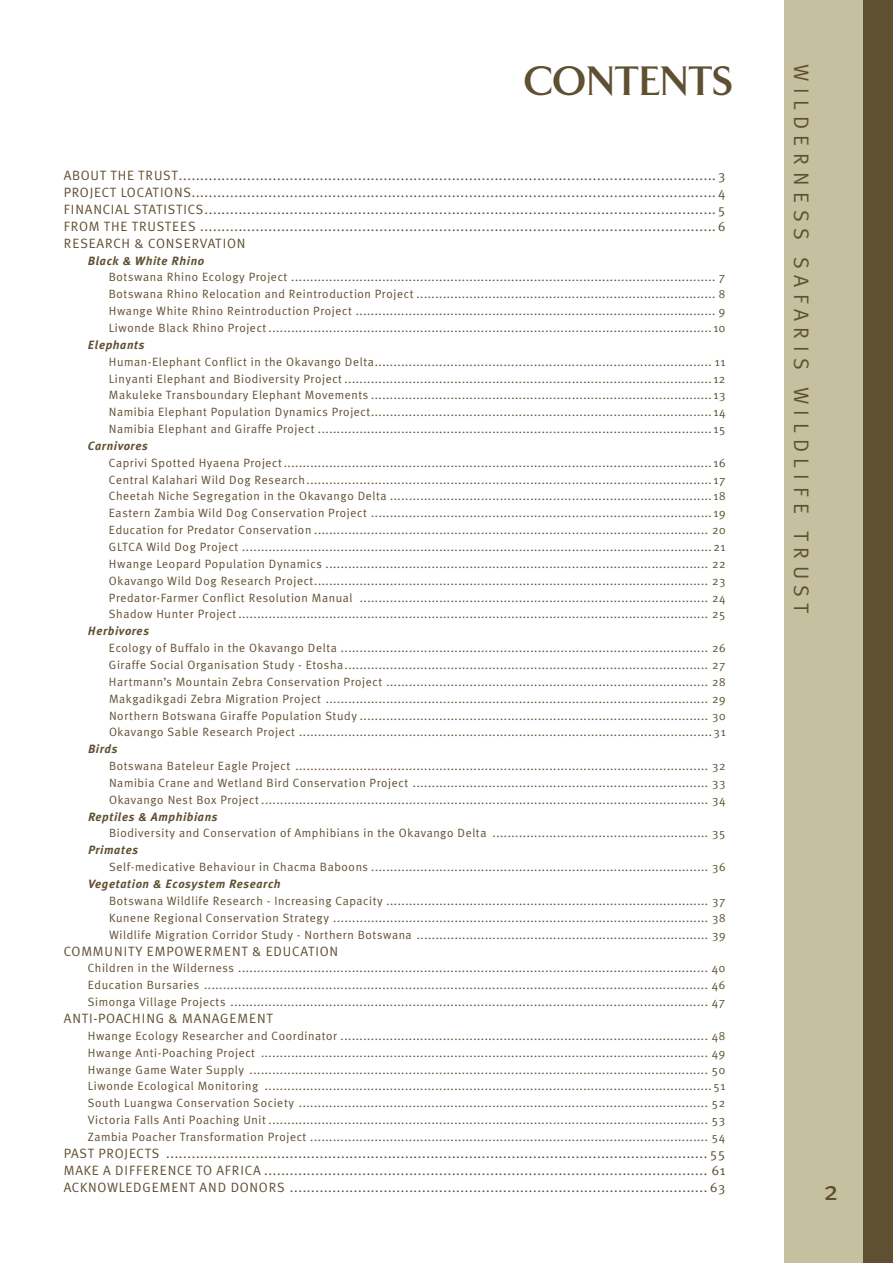
<style>
.page{position:relative;width:893px;height:1263px;background:#fff}
.page>*{position:absolute;margin:0;border:0;box-sizing:border-box;transform-origin:0 0}
.t1{font:700 42px "Arrow";letter-spacing:.025em;color:#605032}
.t2{font:27px "Meta Plus";color:#605032}
.t3{font:21px "Meta Plus Normal";letter-spacing:.31em;color:#605032}
.t4{font:13.5px/16.8px "Meta Plus Normal";letter-spacing:.05em;color:#605032;text-align:justify}
.t5{font:12px/16.8px "Meta Plus Normal";letter-spacing:.05em;color:#605032;text-align:justify}
.t6{font:italic 700 12px "Meta Plus";letter-spacing:.05em;color:#605032}
</style>
<div class="page">
<div style="left:784px;top:0;width:109px;height:1263px;background:#c5c1a0"></div>
<div style="left:863px;top:0;width:30px;height:1263px;background:#605032"></div>
<h1 class="t1" style="left:524px;top:58px;width:210px">CONTENTS</h1>
<p class="t4" style="left:64px;top:167px;width:663px">ABOUT THE TRUST..............................................................................................................................3<br>PROJECT LOCATIONS...........................................................................................................................4<br>FINANCIAL STATISTICS........................................................................................................................5<br>FROM THE TRUSTEES .........................................................................................................................6<br>RESEARCH &amp; CONSERVATION</p>
<p class="t6" style="left:88px;top:253px;width:118px">Black &amp; White Rhino</p>
<p class="t5" style="left:109px;top:269px;width:618px">Botswana Rhino Ecology Project ................................................................................................................ 7<br>Botswana Rhino Relocation and Reintroduction Project ............................................................................... 8<br>Hwange White Rhino Reintroduction Project ............................................................................................... 9<br>Liwonde Black Rhino Project .....................................................................................................................10</p>
<p class="t6" style="left:88px;top:338px;width:58px">Elephants</p>
<p class="t5" style="left:109px;top:353px;width:618px">Human-Elephant Conflict in the Okavango Delta......................................................................................... 11<br>Linyanti Elephant and Biodiversity Project .................................................................................................12<br>Makuleke Transboundary Elephant Movements ..........................................................................................13<br>Namibia Elephant Population Dynamics Project..........................................................................................14<br>Namibia Elephant and Giraffe Project ........................................................................................................15</p>
<p class="t6" style="left:88px;top:439px;width:61px">Carnivores</p>
<p class="t5" style="left:109px;top:454px;width:618px">Caprivi Spotted Hyaena Project.................................................................................................................16<br>Central Kalahari Wild Dog Research...........................................................................................................17<br>Cheetah Niche Segregation in the Okavango Delta .....................................................................................18<br>Eastern Zambia Wild Dog Conservation Project ..........................................................................................19<br>Education for Predator Conservation ........................................................................................................ 20<br>GLTCA Wild Dog Project ............................................................................................................................21<br>Hwange Leopard Population Dynamics ..................................................................................................... 22<br>Okavango Wild Dog Research Project........................................................................................................ 23<br>Predator-Farmer Conflict Resolution Manual ............................................................................................ 24<br>Shadow Hunter Project ............................................................................................................................ 25</p>
<p class="t6" style="left:88px;top:624px;width:63px">Herbivores</p>
<p class="t5" style="left:109px;top:639px;width:618px">Ecology of Buffalo in the Okavango Delta ................................................................................................. 26<br>Giraffe Social Organisation Study - Etosha................................................................................................ 27<br>Hartmann’s Mountain Zebra Conservation Project ..................................................................................... 28<br>Makgadikgadi Zebra Migration Project ..................................................................................................... 29<br>Northern Botswana Giraffe Population Study ............................................................................................ 30<br>Okavango Sable Research Project .............................................................................................................31</p>
<p class="t6" style="left:88px;top:742px;width:31px">Birds</p>
<p class="t5" style="left:109px;top:757px;width:618px">Botswana Bateleur Eagle Project ............................................................................................................. 32<br>Namibia Crane and Wetland Bird Conservation Project .............................................................................. 33<br>Okavango Nest Box Project ...................................................................................................................... 34</p>
<p class="t6" style="left:88px;top:809px;width:131px">Reptiles &amp; Amphibians</p>
<p class="t5" style="left:109px;top:825px;width:618px">Biodiversity and Conservation of Amphibians in the Okavango Delta ......................................................... 35</p>
<p class="t6" style="left:88px;top:843px;width:52px">Primates</p>
<p class="t5" style="left:109px;top:858px;width:618px">Self-medicative Behaviour in Chacma Baboons ......................................................................................... 36</p>
<p class="t6" style="left:88px;top:877px;width:194px">Vegetation &amp; Ecosystem Research</p>
<p class="t5" style="left:109px;top:892px;width:618px">Botswana Wildlife Research - Increasing Capacity ..................................................................................... 37<br>Kunene Regional Conservation Strategy ................................................................................................... 38<br>Wildlife Migration Corridor Study - Northern Botswana ............................................................................. 39</p>
<p class="t4" style="left:64px;top:942px;width:276px">COMMUNITY EMPOWERMENT &amp; EDUCATION</p>
<p class="t5" style="left:88px;top:960px;width:639px">Children in the Wilderness ............................................................................................................................ 40<br>Education Bursaries ..................................................................................................................................... 46<br>Simonga Village Projects .............................................................................................................................. 47</p>
<p class="t4" style="left:64px;top:1010px;width:211px">ANTI-POACHING &amp; MANAGEMENT</p>
<p class="t5" style="left:88px;top:1027px;width:639px">Hwange Ecology Researcher and Coordinator ................................................................................................. 48<br>Hwange Anti-Poaching Project ...................................................................................................................... 49<br>Hwange Game Water Supply ......................................................................................................................... 50<br>Liwonde Ecological Monitoring ......................................................................................................................51<br>South Luangwa Conservation Society ............................................................................................................ 52<br>Victoria Falls Anti Poaching Unit .................................................................................................................... 53<br>Zambia Poacher Transformation Project ......................................................................................................... 54</p>
<p class="t4" style="left:64px;top:1144px;width:663px">PAST PROJECTS ............................................................................................................................... 55<br>MAKE A DIFFERENCE TO AFRICA ........................................................................................................ 61<br>ACKNOWLEDGEMENT AND DONORS .................................................................................................. 63</p>
<h3 class="t3" style="left:814px;top:64px;width:551px;rotate:90deg">WILDERNESS SAFARIS WILDLIFE TRUST</h3>
<h2 class="t2" style="left:824px;top:1175px;width:16px">2</h2>
</div>
